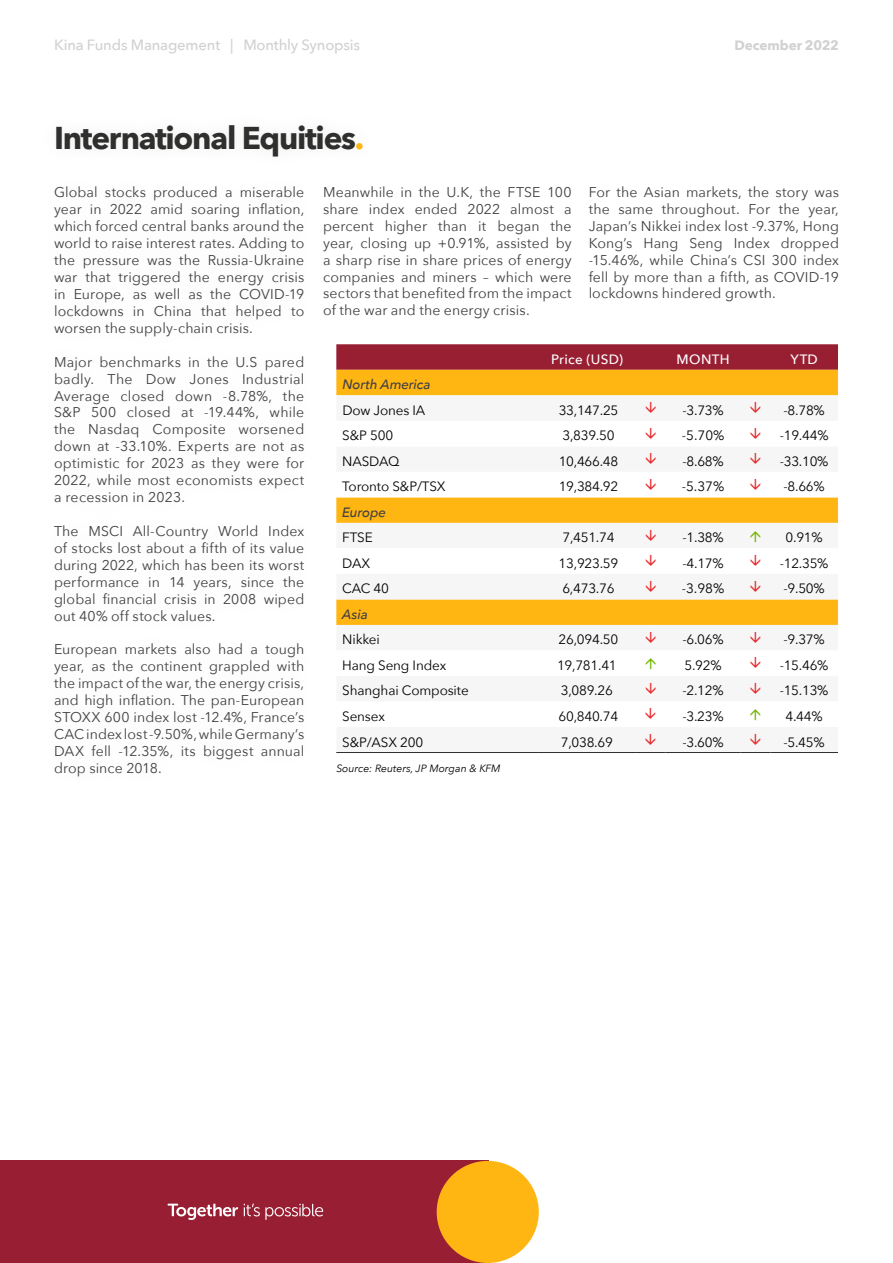
<style>
.page{position:relative;width:893px;height:1263px;background:#fff}
.page>*{position:absolute;margin:0;border:0;box-sizing:border-box;transform-origin:0 0}
.t1{font:700 31.5px "Avenir Next";letter-spacing:-.04em;color:#2f2f2e}
.t2{font:500 14.85px "Avenir Next";letter-spacing:-.015em;color:#d1d1d1}
.t3{font:14.1px/17px "Avenir Next";letter-spacing:.01em;color:#414042;text-align:justify}
.t4{font:13.5px "Avenir Next";letter-spacing:-.02em;color:#000}
.t5{font:italic 500 13.5px "Avenir Next";letter-spacing:-.01em;color:#414042}
.t6{font:500 13.5px "Avenir Next";letter-spacing:.025em;color:#fff}
.t7{font:700 13.5px "Avenir Next";letter-spacing:-.005em;color:#d1d1d1}
.t8{font:italic 10.5px "Avenir Next";color:#000}
.s1{color:#ffb512}
</style>
<div class="page">
<div style="left:0;top:1161px;width:481px;height:102px;background:#981e33"></div>
<div style="left:437px;top:1161px;width:102px;height:102px;background:#ffb512;border-radius:50%"></div>
<svg style="left:168px;top:1203px;width:155px;height:17px;background:#b05464"></svg>
<svg style="left:336px;top:344px;width:502px;height:26px;background:#9a2335"></svg>
<div style="left:336px;top:370px;width:502px;height:25px;background:#ffb512"></div>
<svg style="left:336px;top:497px;width:502px;height:128px"></svg>
<hr style="left:336px;top:752px;width:202px;height:1px;background:#2f2f2e">
<hr style="left:538px;top:752px;width:98px;height:1px;background:#2f2f2e">
<hr style="left:636px;top:752px;width:30px;height:1px;background:#2f2f2e">
<hr style="left:666px;top:752px;width:75px;height:1px;background:#2f2f2e">
<svg style="left:741px;top:752px;width:29px;height:1px"></svg>
<hr style="left:770px;top:752px;width:68px;height:1px;background:#2f2f2e">
<svg style="left:646px;top:530px;width:10px;height:11px"></svg>
<svg style="left:751px;top:531px;width:9px;height:11px"></svg>
<svg style="left:646px;top:555px;width:10px;height:11px"></svg>
<svg style="left:750px;top:555px;width:10px;height:11px"></svg>
<svg style="left:646px;top:581px;width:10px;height:11px"></svg>
<svg style="left:750px;top:581px;width:10px;height:11px"></svg>
<p class="t2" style="left:54px;top:32px;width:308px">Kina Funds Management | Monthly Synopsis</p>
<p class="t7" style="left:734px;top:33px;width:106px">December 2022</p>
<h1 class="t1" style="left:54px;top:111px;width:312px">International Equities<span class="s1">.</span></h1>
<p class="t3" style="left:54px;top:183px;width:252px">Global stocks produced a miserable year in 2022 amid soaring inflation, which forced central banks around the world to raise interest rates. Adding to the pressure was the Russia-Ukraine war that triggered the energy crisis in Europe, as well as the COVID-19 lockdowns in China that helped to worsen the supply-chain crisis.</p>
<p class="t3" style="left:54px;top:353px;width:252px">Major benchmarks in the U.S pared badly. The Dow Jones Industrial Average closed down -8.78%, the S&amp;P 500 closed at -19.44%, while the Nasdaq Composite worsened down at -33.10%. Experts are not as optimistic for 2023 as they were for 2022, while most economists expect a recession in 2023.</p>
<p class="t3" style="left:54px;top:522px;width:252px">The MSCI All-Country World Index of stocks lost about a fifth of its value during 2022, which has been its worst performance in 14 years, since the global financial crisis in 2008 wiped out 40% off stock values.</p>
<p class="t3" style="left:54px;top:640px;width:252px">European markets also had a tough year, as the continent grappled with the impact of the war, the energy crisis, and high inflation. The pan-European STOXX 600 index lost -12.4%, France’s CAC index lost -9.50%, while Germany’s DAX fell -12.35%, its biggest annual drop since 2018.</p>
<p class="t3" style="left:323px;top:183px;width:250px">Meanwhile in the U.K, the FTSE 100 share index ended 2022 almost a percent higher than it began the year, closing up +0.91%, assisted by a sharp rise in share prices of energy companies and miners – which were sectors that benefited from the impact of the war and the energy crisis.</p>
<p class="t3" style="left:589px;top:183px;width:252px">For the Asian markets, the story was the same throughout. For the year, Japan’s Nikkei index lost -9.37%, Hong Kong’s Hang Seng Index dropped -15.46%, while China’s CSI 300 index fell by more than a fifth, as COVID-19 lockdowns hindered growth.</p>
<p class="t6" style="left:551px;top:348px;width:73px">Price (USD)</p>
<p class="t6" style="left:677px;top:348px;width:55px">MONTH</p>
<p class="t6" style="left:791px;top:348px;width:29px">YTD</p>
<p class="t5" style="left:342px;top:373px;width:90px">North America</p>
<p class="t4" style="left:342px;top:399px;width:85px">Dow Jones IA</p>
<p class="t4" style="left:559px;top:399px;width:61px">33,147.25</p>
<p class="t4" style="left:682px;top:399px;width:43px">-3.73%</p>
<p class="t4" style="left:784px;top:399px;width:43px">-8.78%</p>
<p class="t4" style="left:342px;top:424px;width:53px">S&amp;P 500</p>
<p class="t4" style="left:562px;top:424px;width:54px">3,839.50</p>
<p class="t4" style="left:682px;top:424px;width:44px">-5.70%</p>
<p class="t4" style="left:780px;top:424px;width:50px">-19.44%</p>
<p class="t4" style="left:342px;top:450px;width:59px">NASDAQ</p>
<p class="t4" style="left:559px;top:450px;width:61px">10,466.48</p>
<p class="t4" style="left:682px;top:450px;width:43px">-8.68%</p>
<p class="t4" style="left:780px;top:450px;width:50px">-33.10%</p>
<p class="t4" style="left:342px;top:475px;width:105px">Toronto S&amp;P/TSX</p>
<p class="t4" style="left:559px;top:475px;width:61px">19,384.92</p>
<p class="t4" style="left:682px;top:475px;width:44px">-5.37%</p>
<p class="t4" style="left:783px;top:475px;width:43px">-8.66%</p>
<p class="t5" style="left:342px;top:501px;width:45px">Europe</p>
<p class="t4" style="left:342px;top:526px;width:32px">FTSE</p>
<p class="t4" style="left:562px;top:526px;width:54px">7,451.74</p>
<p class="t4" style="left:682px;top:526px;width:43px">-1.38%</p>
<p class="t4" style="left:785px;top:526px;width:39px">0.91%</p>
<p class="t4" style="left:342px;top:552px;width:29px">DAX</p>
<p class="t4" style="left:559px;top:552px;width:61px">13,923.59</p>
<p class="t4" style="left:682px;top:552px;width:43px">-4.17%</p>
<p class="t4" style="left:780px;top:552px;width:50px">-12.35%</p>
<p class="t4" style="left:342px;top:577px;width:48px">CAC 40</p>
<p class="t4" style="left:562px;top:577px;width:54px">6,473.76</p>
<p class="t4" style="left:682px;top:577px;width:44px">-3.98%</p>
<p class="t4" style="left:783px;top:577px;width:43px">-9.50%</p>
<p class="t5" style="left:342px;top:603px;width:27px">Asia</p>
<p class="t4" style="left:342px;top:628px;width:39px">Nikkei</p>
<p class="t4" style="left:559px;top:628px;width:61px">26,094.50</p>
<p class="t4" style="left:682px;top:628px;width:43px">-6.06%</p>
<p class="t4" style="left:783px;top:628px;width:43px">-9.37%</p>
<p class="t4" style="left:342px;top:654px;width:105px">Hang Seng Index</p>
<p class="t4" style="left:557px;top:654px;width:61px">19,781.41</p>
<p class="t4" style="left:684px;top:654px;width:39px">5.92%</p>
<p class="t4" style="left:780px;top:654px;width:50px">-15.46%</p>
<p class="t4" style="left:342px;top:679px;width:128px">Shanghai Composite</p>
<p class="t4" style="left:561px;top:679px;width:54px">3,089.26</p>
<p class="t4" style="left:682px;top:679px;width:43px">-2.12%</p>
<p class="t4" style="left:780px;top:679px;width:50px">-15.13%</p>
<p class="t4" style="left:342px;top:705px;width:44px">Sensex</p>
<p class="t4" style="left:559px;top:705px;width:61px">60,840.74</p>
<p class="t4" style="left:682px;top:705px;width:43px">-3.23%</p>
<p class="t4" style="left:785px;top:705px;width:39px">4.44%</p>
<p class="t4" style="left:342px;top:730px;width:83px">S&amp;P/ASX 200</p>
<p class="t4" style="left:561px;top:730px;width:54px">7,038.69</p>
<p class="t4" style="left:682px;top:730px;width:43px">-3.60%</p>
<p class="t4" style="left:783px;top:730px;width:43px">-5.45%</p>
<p class="t8" style="left:336px;top:759px;width:166px">Source: Reuters, JP Morgan &amp; KFM</p>
</div>
